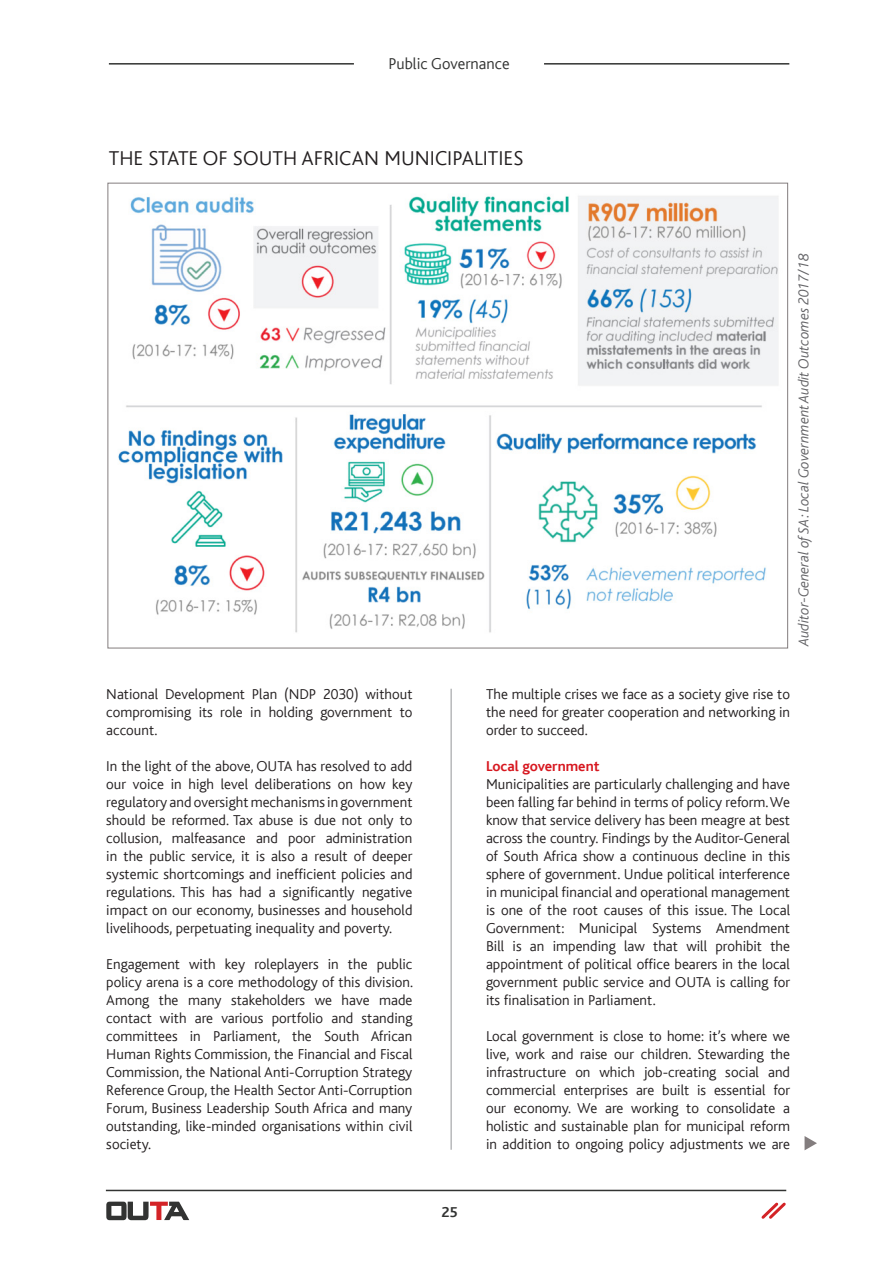
<style>
.page{position:relative;width:893px;height:1263px;background:#fff}
.page>*{position:absolute;margin:0;border:0;box-sizing:border-box;transform-origin:0 0}
.t1{font:300 21px "Sasol Bliss";color:#231f20}
.t2{font:300 16.5px "Sasol Bliss";color:#323332}
.t3{font:300 15px/18px "Sasol Bliss";color:#231f20;text-align:justify}
.t4{font:italic 300 15px "Sasol Bliss";color:#636366}
.t5{font:700 15px "Sasol Bliss";color:#d7171f}
.t6{font:700 15px "Sasol Bliss";color:#323332}
</style>
<div class="page">
<hr style="left:106px;top:1190px;width:680px;height:1px;background:#323332">
<svg style="left:106px;top:1201px;width:83px;height:19px"></svg>
<svg style="left:761px;top:1202px;width:25px;height:17px"></svg>
<hr style="left:109px;top:63px;width:245px;height:2px;background:#323332">
<hr style="left:544px;top:63px;width:245px;height:2px;background:#323332">
<hr style="left:451px;top:689px;width:1px;height:461px;background:#939598">
<svg style="left:804px;top:1136px;width:13px;height:14px"></svg>
<img style="left:118px;top:196px;width:660px;height:437px">
<p class="t2" style="left:388px;top:55px;width:123px">Public Governance</p>
<p class="t1" style="left:109px;top:147px;width:416px">THE STATE OF SOUTH AFRICAN MUNICIPALITIES</p>
<p class="t4" style="left:796px;top:646px;width:394px;rotate:-90deg">Auditor-General of SA: Local Government Audit Outcomes 2017/18</p>
<p class="t3" style="left:106px;top:686px;width:308px">National Development Plan (NDP 2030) without compromising its role in holding government to account.</p>
<p class="t3" style="left:106px;top:758px;width:308px">In the light of the above, OUTA has resolved to add our voice in high level deliberations on how key regulatory and oversight mechanisms in government should be reformed. Tax abuse is due not only to collusion, malfeasance and poor administration in the public service, it is also a result of deeper systemic shortcomings and inefficient policies and regulations. This has had a significantly negative impact on our economy, businesses and household livelihoods, perpetuating inequality and poverty.</p>
<p class="t3" style="left:106px;top:956px;width:308px">Engagement with key roleplayers in the public policy arena is a core methodology of this division.<br>Among the many stakeholders we have made contact with are various portfolio and standing committees in Parliament, the South African Human Rights Commission, the Financial and Fiscal Commission, the National Anti-Corruption Strategy Reference Group, the Health Sector Anti-Corruption Forum, Business Leadership South Africa and many outstanding, like-minded organisations within civil society.</p>
<p class="t6" style="left:441px;top:1204px;width:18px">25</p>
<p class="t3" style="left:486px;top:686px;width:306px">The multiple crises we face as a society give rise to the need for greater cooperation and networking in order to succeed.</p>
<p class="t5" style="left:486px;top:759px;width:115px">Local government</p>
<p class="t3" style="left:486px;top:776px;width:306px">Municipalities are particularly challenging and have been falling far behind in terms of policy reform. We know that service delivery has been meagre at best across the country. Findings by the Auditor-General of South Africa show a continuous decline in this sphere of government. Undue political interference in municipal financial and operational management is one of the root causes of this issue. The Local Government: Municipal Systems Amendment Bill is an impending law that will prohibit the appointment of political office bearers in the local government public service and OUTA is calling for its finalisation in Parliament.</p>
<p class="t3" style="left:486px;top:1028px;width:306px">Local government is close to home: it’s where we live, work and raise our children. Stewarding the infrastructure on which job-creating social and commercial enterprises are built is essential for our economy. We are working to consolidate a holistic and sustainable plan for municipal reform in addition to ongoing policy adjustments we are</p>
</div>
